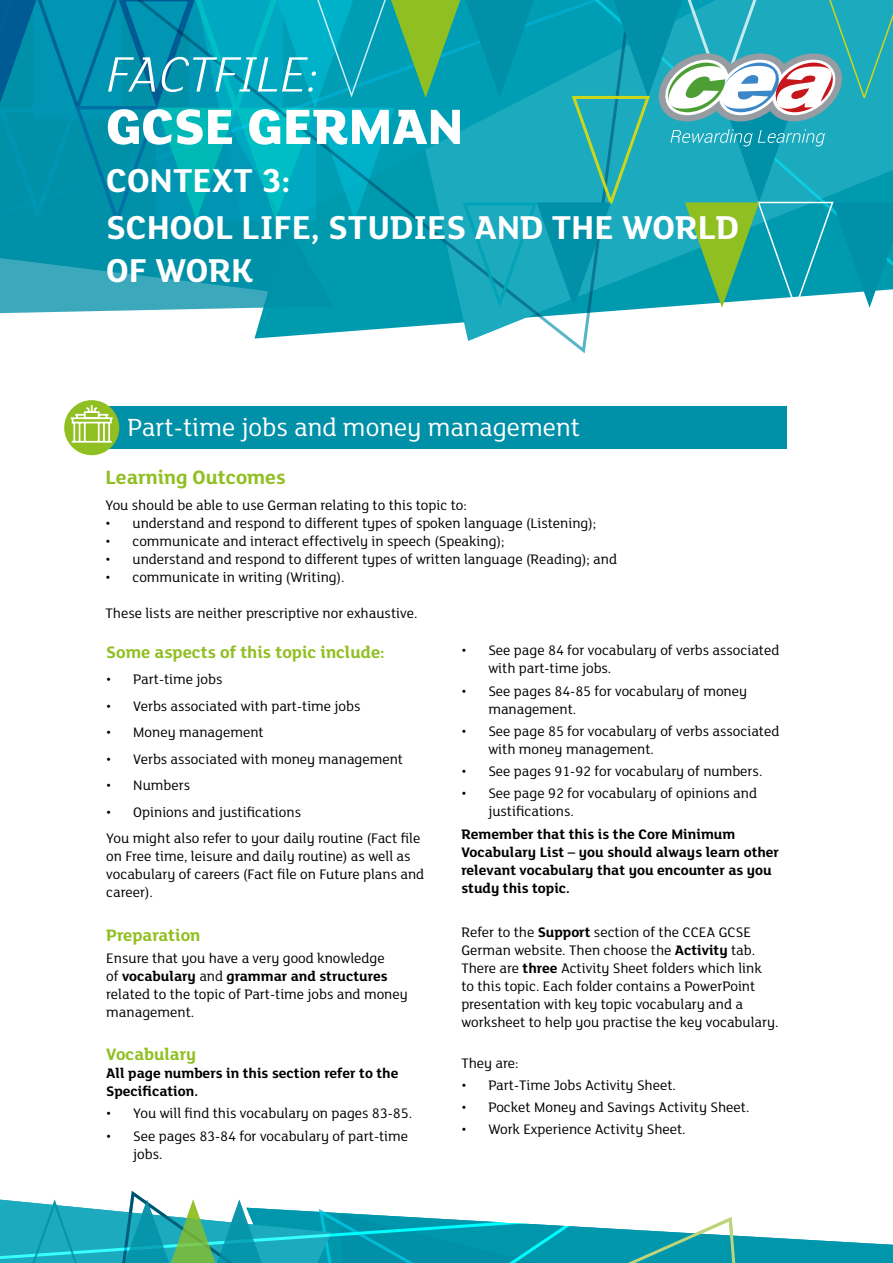
<style>
.page{position:relative;width:893px;height:1263px;background:#fff}
.page>*{position:absolute;margin:0;border:0;box-sizing:border-box;transform-origin:0 0}
.t1{font:800 54px "FS Lola";color:#fff}
.t2{font:italic 300 54px "FS Lola";color:#fff}
.t3{font:700 36px/47.4px "FS Lola";color:#fff}
.t4{font:27px "FS Lola";color:#fff}
.t5{font:700 21px "FS Lola";color:#90bf21}
.t6{font:700 18px "FS Lola";color:#90bf21}
.t7{font:15px/18px "FS Lola";color:#000}
.t8{font:700 15px/18px "FS Lola";color:#000}
.s1{font-weight:700}
</style>
<div class="page">
<svg style="left:0;top:312px;width:598px;height:42px"></svg>
<svg style="left:0;top:0;width:893px;height:312px;background:#1aa2b2"></svg>
<div style="left:106px;top:406px;width:681px;height:42px;background:#0090a7"></div>
<div style="left:64px;top:400px;width:55px;height:55px;background:#90bf21;border-radius:50%"></div>
<svg style="left:69px;top:402px;width:45px;height:49px"></svg>
<svg style="left:0;top:1191px;width:893px;height:72px"></svg>
<h1 class="t2" style="left:106px;top:39px;width:214px">FACTFILE:</h1>
<h1 class="t1" style="left:106px;top:89px;width:359px">GCSE GERMAN</h1>
<h2 class="t3" style="left:106px;top:154px;width:634px">CONTEXT 3:<br>SCHOOL LIFE, STUDIES AND THE WORLD</h2>
<h2 class="t3" style="left:106px;top:245px;width:148px">OF WORK</h2>
<h3 class="t4" style="left:128px;top:409px;width:454px">Part-time jobs and money management</h3>
<h3 class="t5" style="left:105px;top:462px;width:182px">Learning Outcomes</h3>
<p class="t7" style="left:105px;top:495px;width:363px">You should be able to use German relating to this topic to:</p>
<p class="t7" style="left:105px;top:513px;width:492px">• understand and respond to different types of spoken language (Listening);</p>
<p class="t7" style="left:105px;top:531px;width:401px">• communicate and interact effectively in speech (Speaking);</p>
<p class="t7" style="left:105px;top:549px;width:513px">• understand and respond to different types of written language (Reading); and</p>
<p class="t7" style="left:105px;top:567px;width:241px">• communicate in writing (Writing).</p>
<p class="t7" style="left:105px;top:603px;width:313px">These lists are neither prescriptive nor exhaustive.</p>
<p class="t6" style="left:106px;top:639px;width:280px">Some aspects of this topic include:</p>
<p class="t7" style="left:106px;top:670px;width:118px">• Part-time jobs</p>
<p class="t7" style="left:106px;top:696px;width:256px">• Verbs associated with part-time jobs</p>
<p class="t7" style="left:106px;top:723px;width:159px">• Money management</p>
<p class="t7" style="left:106px;top:749px;width:298px">• Verbs associated with money management</p>
<p class="t7" style="left:106px;top:776px;width:85px">• Numbers</p>
<p class="t7" style="left:106px;top:798px;width:316px;line-height:26.5px">• Opinions and justifications<br>You might also refer to your daily routine (Fact file</p>
<p class="t7" style="left:106px;top:847px;width:319px">on Free time, leisure and daily routine) as well as vocabulary of careers (Fact file on Future plans and career).</p>
<p class="t6" style="left:106px;top:922px;width:96px">Preparation</p>
<p class="t7" style="left:106px;top:948px;width:303px">Ensure that you have a very good knowledge<br>of <span class="s1">vocabulary</span> and <span class="s1">grammar and structures </span>related to the topic of Part-time jobs and money management.</p>
<p class="t6" style="left:106px;top:1042px;width:91px">Vocabulary</p>
<p class="t8" style="left:106px;top:1063px;width:294px">All page numbers in this section refer to the<br>Specification.</p>
<p class="t7" style="left:106px;top:1104px;width:307px">• You will find this vocabulary on pages 83-85.</p>
<p class="t7" style="left:133px;top:1126px;width:276px;text-indent:-27px">• See pages 83-84 for vocabulary of part-time jobs.</p>
<p class="t7" style="left:488px;top:641px;width:293px;text-indent:-27px">• See page 84 for vocabulary of verbs associated with part-time jobs.</p>
<p class="t7" style="left:488px;top:681px;width:260px;text-indent:-27px">• See pages 84-85 for vocabulary of money management.</p>
<p class="t7" style="left:488px;top:721px;width:293px;text-indent:-27px">• See page 85 for vocabulary of verbs associated with money management.</p>
<p class="t7" style="left:461px;top:762px;width:303px">• See pages 91-92 for vocabulary of numbers.</p>
<p class="t7" style="left:488px;top:784px;width:270px;text-indent:-27px">• See page 92 for vocabulary of opinions and justifications.</p>
<p class="t8" style="left:461px;top:824px;width:319px">Remember that this is the Core Minimum Vocabulary List – you should always learn other relevant vocabulary that you encounter as you study this topic.</p>
<p class="t7" style="left:461px;top:923px;width:319px">Refer to the <span class="s1">Support</span> section of the CCEA GCSE German website. Then choose the <span class="s1">Activity</span> tab.<br>There are <span class="s1">three</span> Activity Sheet folders which link<br>to this topic. Each folder contains a PowerPoint presentation with key topic vocabulary and a worksheet to help you practise the key vocabulary.</p>
<p class="t7" style="left:461px;top:1053px;width:59px">They are:</p>
<p class="t7" style="left:461px;top:1075px;width:216px">• Part-Time Jobs Activity Sheet.</p>
<p class="t7" style="left:461px;top:1097px;width:290px">• Pocket Money and Savings Activity Sheet.</p>
<p class="t7" style="left:461px;top:1120px;width:226px">• Work Experience Activity Sheet.</p>
</div>
